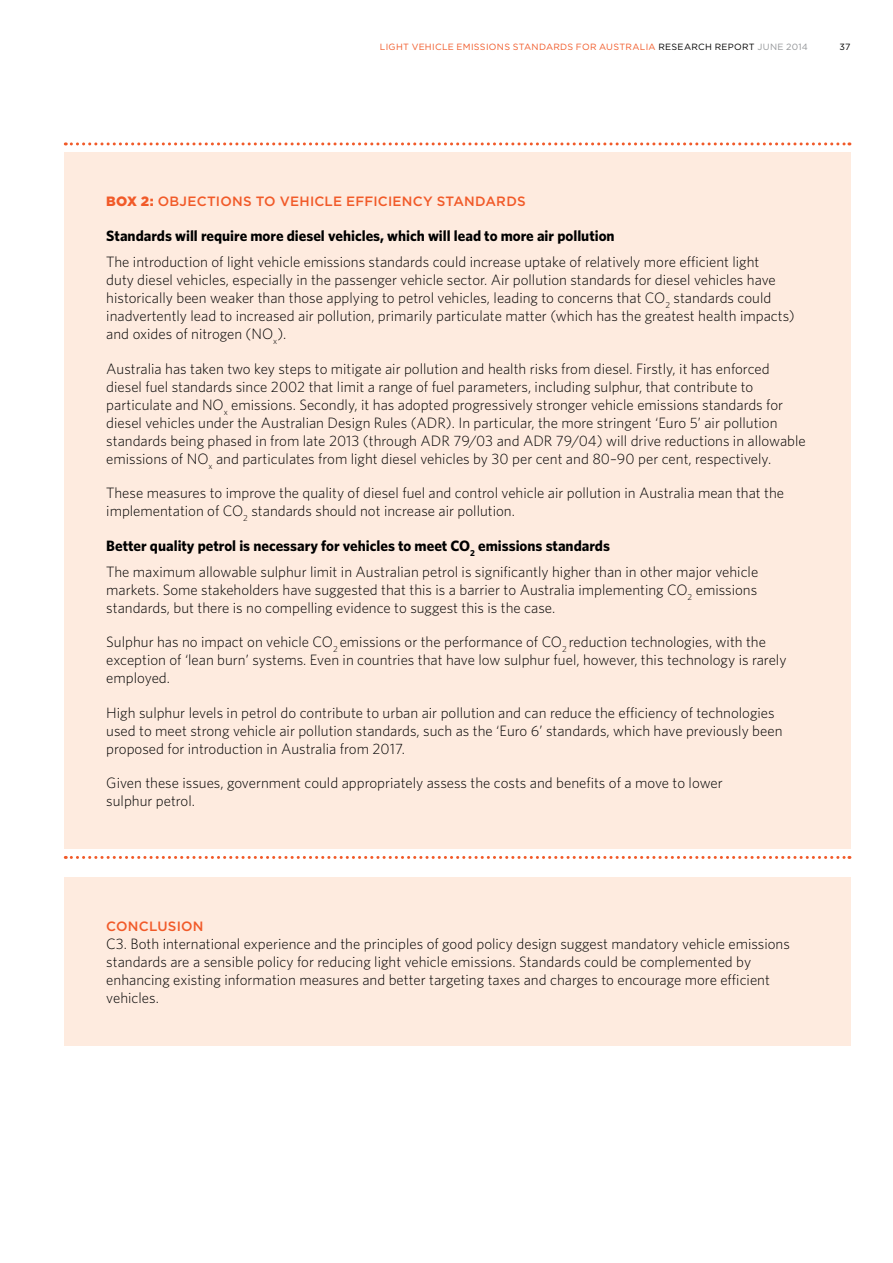
<style>
.page{position:relative;width:893px;height:1263px;background:#fff}
.page>*{position:absolute;margin:0;border:0;box-sizing:border-box;transform-origin:0 0}
.CCA_BodyCopy{font:300 15px/18px "Whitney";color:#000}
.CCA_BodyCopy-2{font:700 15px "Whitney";color:#000}
.CCA_BoxHeading{font:500 13.5px "Gotham";letter-spacing:.015em;color:#f15a29}
.t1{font:9px "Gotham";letter-spacing:.03em;color:#f15a29}
.t2{font:9px "Gotham";color:#000}
.s1{color:#000}
.s2{color:#939598}
.s3{font-weight:900}
</style>
<div class="page">
<div style="left:64px;top:152px;width:786px;height:697px;background:#feebdf"></div>
<svg style="left:65px;top:142px;width:785px;height:3px"></svg>
<svg style="left:65px;top:856px;width:785px;height:3px"></svg>
<div style="left:64px;top:877px;width:786px;height:168px;background:#feebdf"></div>
<p class="t1" style="left:380px;top:42px;width:429px">LIGHT VEHICLE EMISSIONS STANDARDS FOR AUSTRALIA <span class="s1">RESEARCH REPORT</span> <span class="s2">JUNE 2014</span></p>
<p class="t2" style="left:839px;top:42px;width:13px">37</p>
<p class="CCA_BoxHeading" style="left:106px;top:194px;width:421px"><span class="s3">BOX 2:</span> OBJECTIONS TO VEHICLE EFFICIENCY STANDARDS</p>
<p class="CCA_BodyCopy-2" style="left:106px;top:225px;width:510px">Standards will require more diesel vehicles, which will lead to more air pollution</p>
<p class="CCA_BodyCopy" style="left:106px;top:252px;width:690px">The introduction of light vehicle emissions standards could increase uptake of relatively more efficient light<br>duty diesel vehicles, especially in the passenger vehicle sector. Air pollution standards for diesel vehicles have historically been weaker than those applying to petrol vehicles, leading to concerns that CO<sub>2</sub> standards could inadvertently lead to increased air pollution, primarily particulate matter (which has the greatest health impacts) and oxides of nitrogen (NO<sub>x</sub>).</p>
<p class="CCA_BodyCopy" style="left:106px;top:359px;width:701px">Australia has taken two key steps to mitigate air pollution and health risks from diesel. Firstly, it has enforced diesel fuel standards since 2002 that limit a range of fuel parameters, including sulphur, that contribute to particulate and NO<sub>x</sub> emissions. Secondly, it has adopted progressively stronger vehicle emissions standards for diesel vehicles under the Australian Design Rules (ADR). In particular, the more stringent ‘Euro 5’ air pollution standards being phased in from late 2013 (through ADR 79/03 and ADR 79/04) will drive reductions in allowable emissions of NO<sub>x</sub> and particulates from light diesel vehicles by 30 per cent and 80–90 per cent, respectively.</p>
<p class="CCA_BodyCopy" style="left:106px;top:483px;width:679px">These measures to improve the quality of diesel fuel and control vehicle air pollution in Australia mean that the implementation of CO<sub>2</sub> standards should not increase air pollution.</p>
<p class="CCA_BodyCopy-2" style="left:106px;top:535px;width:505px">Better quality petrol is necessary for vehicles to meet CO<sub>2</sub> emissions standards</p>
<p class="CCA_BodyCopy" style="left:106px;top:562px;width:653px;text-align:justify">The maximum allowable sulphur limit in Australian petrol is significantly higher than in other major vehicle markets. Some stakeholders have suggested that this is a barrier to Australia implementing CO<sub>2</sub> emissions standards, but there is no compelling evidence to suggest this is the case.</p>
<p class="CCA_BodyCopy" style="left:106px;top:633px;width:682px">Sulphur has no impact on vehicle CO<sub>2</sub> emissions or the performance of CO<sub>2</sub> reduction technologies, with the exception of ‘lean burn’ systems. Even in countries that have low sulphur fuel, however, this technology is rarely employed.</p>
<p class="CCA_BodyCopy" style="left:106px;top:703px;width:678px">High sulphur levels in petrol do contribute to urban air pollution and can reduce the efficiency of technologies used to meet strong vehicle air pollution standards, such as the ‘Euro 6’ standards, which have previously been proposed for introduction in Australia from 2017.</p>
<p class="CCA_BodyCopy" style="left:106px;top:774px;width:618px">Given these issues, government could appropriately assess the costs and benefits of a move to lower sulphur petrol.</p>
<p class="CCA_BoxHeading" style="left:106px;top:918px;width:99px">CONCLUSION</p>
<p class="CCA_BodyCopy" style="left:106px;top:934px;width:685px">C3. Both international experience and the principles of good policy design suggest mandatory vehicle emissions standards are a sensible policy for reducing light vehicle emissions. Standards could be complemented by enhancing existing information measures and better targeting taxes and charges to encourage more efficient vehicles.</p>
</div>
